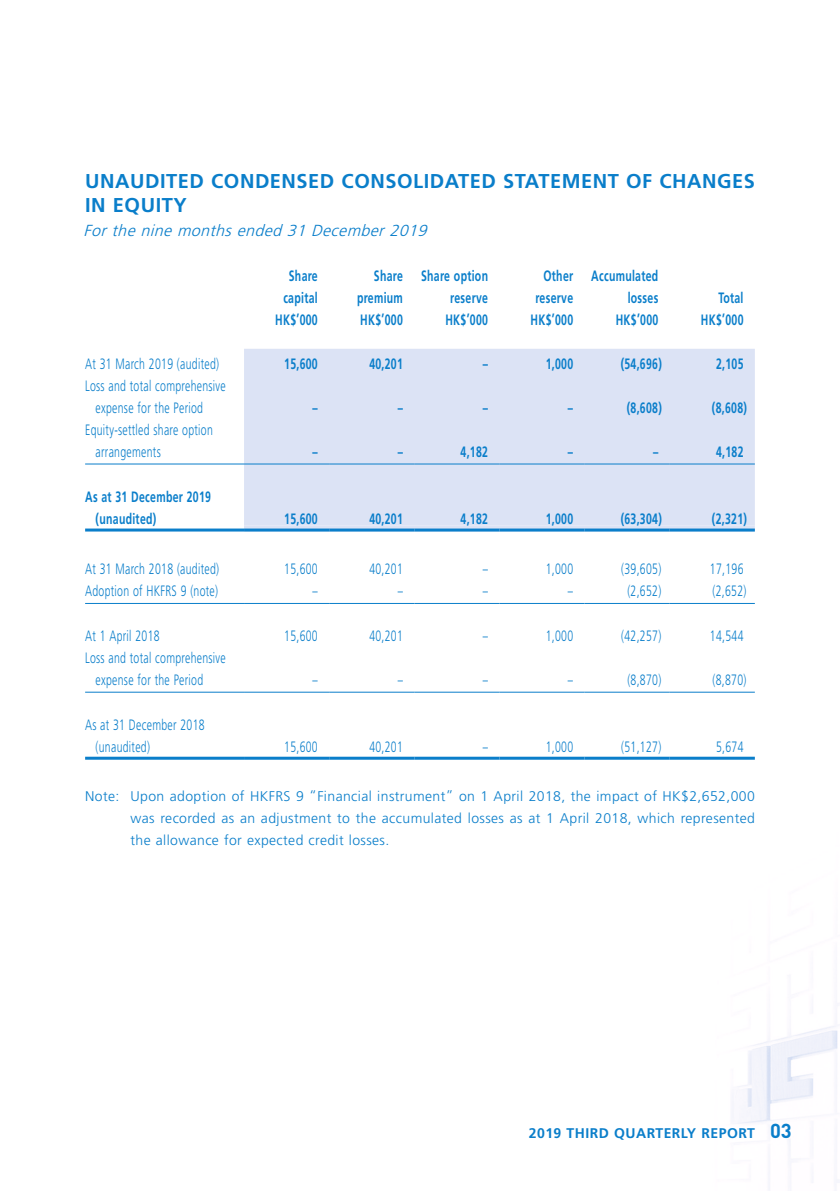
<style>
.page{position:relative;width:840px;height:1191px;background:#fff}
.page>*{position:absolute;margin:0;border:0;box-sizing:border-box;transform-origin:0 0}
.t1{font:700 20px/24px "Frutiger LT Std";letter-spacing:.025em;color:#0a7eca}
.t2{font:italic 300 16px "Frutiger LT Std";color:#0a7eca}
.t3{font:300 15px/22px "Frutiger LT Std";letter-spacing:.03em;color:#0a7eca;scale:.7 1}
.t4{font:700 15px/22px "Frutiger LT Std";letter-spacing:.03em;color:#0a7eca;text-align:right;scale:.7 1}
.t5{font:300 14px/22px "Frutiger LT Std";letter-spacing:.03em;color:#0a7eca;text-align:justify}
.t6{font:700 14px "Frutiger LT Std";letter-spacing:.035em;color:#0a7eca}
.s1{font-family:"DIN";font-size:20px}
</style>
<div class="page">
<img style="left:85px;top:349px;width:753px;height:840px">
<div style="left:244px;top:349px;width:510px;height:176px;background:#dce3f5"></div>
<hr style="left:244px;top:525px;width:510px;height:3px;background:#dce3f5">
<hr style="left:85px;top:463px;width:159px;height:1px;background:#0a7eca">
<hr style="left:244px;top:463px;width:85px;height:1px;background:#0a7eca">
<hr style="left:329px;top:463px;width:85px;height:1px;background:#0a7eca">
<hr style="left:414px;top:463px;width:85px;height:1px;background:#0a7eca">
<hr style="left:499px;top:463px;width:85px;height:1px;background:#0a7eca">
<hr style="left:584px;top:463px;width:85px;height:1px;background:#0a7eca">
<hr style="left:669px;top:463px;width:85px;height:1px;background:#0a7eca">
<hr style="left:85px;top:528px;width:159px;height:3px;background:#0a7eca">
<hr style="left:244px;top:528px;width:85px;height:3px;background:#0a7eca">
<hr style="left:329px;top:528px;width:85px;height:3px;background:#0a7eca">
<hr style="left:414px;top:528px;width:85px;height:3px;background:#0a7eca">
<hr style="left:499px;top:528px;width:85px;height:3px;background:#0a7eca">
<hr style="left:584px;top:528px;width:85px;height:3px;background:#0a7eca">
<hr style="left:669px;top:528px;width:85px;height:3px;background:#0a7eca">
<hr style="left:85px;top:603px;width:159px;height:1px;background:#0a7eca">
<hr style="left:244px;top:603px;width:85px;height:1px;background:#0a7eca">
<hr style="left:329px;top:603px;width:85px;height:1px;background:#0a7eca">
<hr style="left:414px;top:603px;width:85px;height:1px;background:#0a7eca">
<hr style="left:499px;top:603px;width:85px;height:1px;background:#0a7eca">
<hr style="left:584px;top:603px;width:85px;height:1px;background:#0a7eca">
<hr style="left:669px;top:603px;width:85px;height:1px;background:#0a7eca">
<hr style="left:85px;top:691px;width:159px;height:1px;background:#0a7eca">
<hr style="left:244px;top:691px;width:85px;height:1px;background:#0a7eca">
<hr style="left:329px;top:691px;width:85px;height:1px;background:#0a7eca">
<hr style="left:414px;top:691px;width:85px;height:1px;background:#0a7eca">
<hr style="left:499px;top:691px;width:85px;height:1px;background:#0a7eca">
<hr style="left:584px;top:691px;width:85px;height:1px;background:#0a7eca">
<hr style="left:669px;top:691px;width:85px;height:1px;background:#0a7eca">
<hr style="left:85px;top:756px;width:159px;height:3px;background:#0a7eca">
<hr style="left:244px;top:756px;width:85px;height:3px;background:#0a7eca">
<hr style="left:329px;top:756px;width:85px;height:3px;background:#0a7eca">
<hr style="left:414px;top:756px;width:85px;height:3px;background:#0a7eca">
<hr style="left:499px;top:756px;width:85px;height:3px;background:#0a7eca">
<hr style="left:584px;top:756px;width:85px;height:3px;background:#0a7eca">
<hr style="left:669px;top:756px;width:85px;height:3px;background:#0a7eca">
<h1 class="t1" style="left:85px;top:169px;width:671px">UNAUDITED CONDENSED CONSOLIDATED STATEMENT OF CHANGES<br>IN EQUITY</h1>
<p class="t2" style="left:83px;top:221px;width:349px">Forthe nine monthsended 31 December2019</p>
<p class="t4" style="left:283px;top:265px;width:51px;text-align:center">Share capital</p>
<p class="t4" style="left:357px;top:265px;width:67px">Share premium</p>
<p class="t4" style="left:421px;top:265px;width:97px">Share option reserve</p>
<p class="t4" style="left:535px;top:265px;width:55px;text-align:center">Other reserve</p>
<p class="t4" style="left:591px;top:265px;width:97px">Accumulated losses</p>
<p class="t4" style="left:718px;top:287px;width:37px">Total</p>
<p class="t4" style="left:275px;top:309px;width:62px">HK$’000</p>
<p class="t4" style="left:360px;top:309px;width:62px">HK$’000</p>
<p class="t4" style="left:445px;top:309px;width:62px">HK$’000</p>
<p class="t4" style="left:530px;top:309px;width:62px">HK$’000</p>
<p class="t4" style="left:615px;top:309px;width:62px">HK$’000</p>
<p class="t4" style="left:700px;top:309px;width:62px">HK$’000</p>
<p class="t3" style="left:85px;top:353px;width:193px">At 31 March 2019 (audited)</p>
<p class="t4" style="left:284px;top:353px;width:49px">15,600</p>
<p class="t4" style="left:369px;top:353px;width:49px">40,201</p>
<p class="t4" style="left:482px;top:353px;width:9px">–</p>
<p class="t4" style="left:545px;top:353px;width:41px">1,000</p>
<p class="t4" style="left:620px;top:353px;width:60px">(54,696)</p>
<p class="t4" style="left:715px;top:353px;width:41px">2,105</p>
<p class="t3" style="left:96px;top:375px;width:187px;text-indent:-10px">Loss and total comprehensive expense for the Period</p>
<p class="t4" style="left:312px;top:397px;width:9px">–</p>
<p class="t4" style="left:397px;top:397px;width:9px">–</p>
<p class="t4" style="left:482px;top:397px;width:9px">–</p>
<p class="t4" style="left:567px;top:397px;width:9px">–</p>
<p class="t4" style="left:626px;top:397px;width:52px">(8,608)</p>
<p class="t4" style="left:711px;top:397px;width:52px">(8,608)</p>
<p class="t3" style="left:96px;top:419px;width:169px;text-indent:-10px">Equity-settled share option arrangements</p>
<p class="t4" style="left:96px;top:485px;width:166px;text-align:left;text-indent:-10px">As at 31 December 2019 (unaudited)</p>
<p class="t4" style="left:312px;top:441px;width:9px">–</p>
<p class="t4" style="left:397px;top:441px;width:9px">–</p>
<p class="t4" style="left:460px;top:441px;width:41px">4,182</p>
<p class="t4" style="left:567px;top:441px;width:9px">–</p>
<p class="t4" style="left:652px;top:441px;width:9px">–</p>
<p class="t4" style="left:715px;top:441px;width:41px">4,182</p>
<p class="t4" style="left:284px;top:507px;width:49px">15,600</p>
<p class="t4" style="left:369px;top:507px;width:49px">40,201</p>
<p class="t4" style="left:460px;top:507px;width:41px">4,182</p>
<p class="t4" style="left:545px;top:507px;width:41px">1,000</p>
<p class="t4" style="left:620px;top:507px;width:60px">(63,304)</p>
<p class="t4" style="left:711px;top:507px;width:52px">(2,321)</p>
<p class="t3" style="left:85px;top:558px;width:193px">At 31 March 2018 (audited)</p>
<p class="t3" style="left:284px;top:558px;width:49px">15,600</p>
<p class="t3" style="left:369px;top:558px;width:49px">40,201</p>
<p class="t3" style="left:482px;top:558px;width:9px">–</p>
<p class="t3" style="left:545px;top:558px;width:41px">1,000</p>
<p class="t3" style="left:621px;top:558px;width:59px">(39,605)</p>
<p class="t3" style="left:709px;top:558px;width:49px">17,196</p>
<p class="t3" style="left:85px;top:580px;width:191px">Adoption of HKFRS 9 (note)</p>
<p class="t3" style="left:312px;top:580px;width:9px">–</p>
<p class="t3" style="left:397px;top:580px;width:9px">–</p>
<p class="t3" style="left:482px;top:580px;width:9px">–</p>
<p class="t3" style="left:567px;top:580px;width:9px">–</p>
<p class="t3" style="left:627px;top:580px;width:50px">(2,652)</p>
<p class="t3" style="left:712px;top:580px;width:50px">(2,652)</p>
<p class="t3" style="left:85px;top:625px;width:108px">At 1 April 2018</p>
<p class="t3" style="left:284px;top:625px;width:49px">15,600</p>
<p class="t3" style="left:369px;top:625px;width:49px">40,201</p>
<p class="t3" style="left:482px;top:625px;width:9px">–</p>
<p class="t3" style="left:545px;top:625px;width:41px">1,000</p>
<p class="t3" style="left:621px;top:625px;width:59px">(42,257)</p>
<p class="t3" style="left:709px;top:625px;width:49px">14,544</p>
<p class="t3" style="left:96px;top:647px;width:187px;text-indent:-10px">Loss and total comprehensive expense for the Period</p>
<p class="t3" style="left:312px;top:669px;width:9px">–</p>
<p class="t3" style="left:397px;top:669px;width:9px">–</p>
<p class="t3" style="left:482px;top:669px;width:9px">–</p>
<p class="t3" style="left:567px;top:669px;width:9px">–</p>
<p class="t3" style="left:627px;top:669px;width:50px">(8,870)</p>
<p class="t3" style="left:712px;top:669px;width:50px">(8,870)</p>
<p class="t3" style="left:96px;top:714px;width:157px;text-indent:-10px">As at 31 December 2018 (unaudited)</p>
<p class="t3" style="left:284px;top:736px;width:49px">15,600</p>
<p class="t3" style="left:369px;top:736px;width:49px">40,201</p>
<p class="t3" style="left:482px;top:736px;width:9px">–</p>
<p class="t3" style="left:545px;top:736px;width:41px">1,000</p>
<p class="t3" style="left:621px;top:736px;width:59px">(51,127)</p>
<p class="t3" style="left:715px;top:736px;width:41px">5,674</p>
<p class="t5" style="left:130px;top:785px;width:625px;text-indent:-45px">Note: Upon adoption of HKFRS 9 “Financial instrument” on 1 April 2018, the impact of HK$2,652,000 was recorded as an adjustment to the accumulated losses as at 1 April 2018, which represented the allowance for expected credit losses.</p>
<p class="t6" style="left:528px;top:1125px;width:264px">2019 THIRD QUARTERLY REPORT <span class="s1">03</span></p>
</div>
